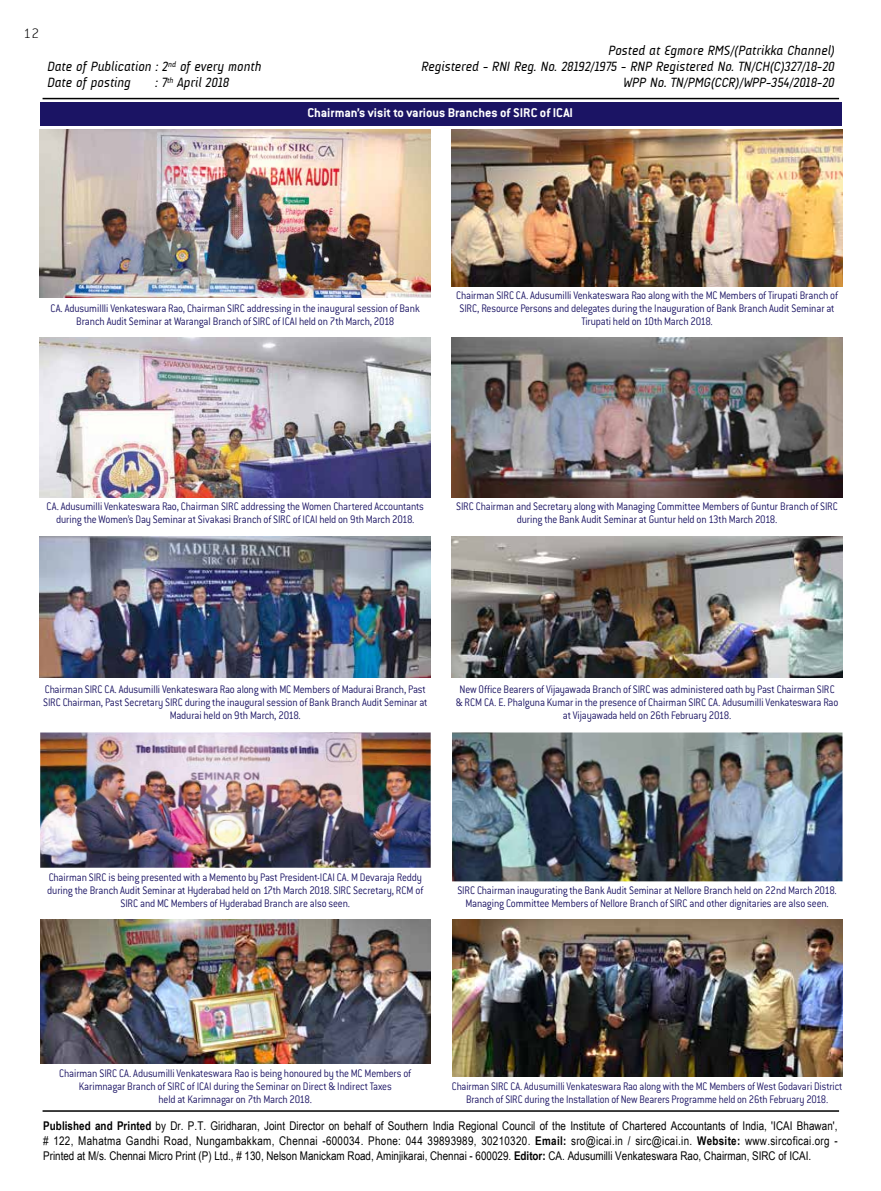
<style>
.page{position:relative;width:881px;height:1191px;background:#fff}
.page>*{position:absolute;margin:0;border:0;box-sizing:border-box;transform-origin:0 0}
.t1{font:200 15px "Conduit ITC";color:#000}
.t2{font:700 13.95px "Conduit ITC";color:#fff}
.t3{font:italic 13.5px "A Udimat";color:#000}
.t4{font:300 12px/12.9px "Conduit ITC";letter-spacing:-.015em;color:#1b1464;text-align:center;scale:.9 1}
.t5{font:12px/15px "Arial Narrow Special G1";color:#000;text-align:justify}
.t6{font:300 12px/12.9px "Conduit ITC";letter-spacing:-.015em;color:#1b1464;text-align:center;scale:.88 1}
.s1{font-weight:700}
</style>
<div class="page">
<hr style="left:43px;top:98px;width:795px;height:1px;background:#000">
<hr style="left:43px;top:1110px;width:795px;height:1px;background:#000">
<img style="left:40px;top:338px;width:390px;height:159px">
<img style="left:451px;top:338px;width:391px;height:159px">
<img style="left:40px;top:130px;width:390px;height:167px">
<img style="left:451px;top:130px;width:391px;height:156px">
<img style="left:40px;top:732px;width:390px;height:135px">
<img style="left:40px;top:919px;width:390px;height:144px">
<img style="left:452px;top:732px;width:390px;height:149px">
<img style="left:452px;top:919px;width:390px;height:157px">
<img style="left:40px;top:536px;width:390px;height:141px">
<img style="left:451px;top:536px;width:391px;height:141px">
<div style="left:40px;top:102px;width:801px;height:23px;background:#1b1464"></div>
<p class="t1" style="left:24px;top:24px;width:17px">12</p>
<p class="t3" style="left:608px;top:43px;width:228px">Posted at Egmore RMS/(Patrikka Channel)</p>
<p class="t3" style="left:47px;top:59px;width:216px">Date of Publication : 2<sup>nd</sup> of every month</p>
<p class="t3" style="left:421px;top:59px;width:414px">Registered - RNI Reg. No. 28192/1975 - RNP Registered No. TN/CH(C)327/18-20</p>
<p class="t3" style="left:47px;top:75px;width:85px">Date of posting</p>
<p class="t3" style="left:155px;top:75px;width:75px">: 7<sup>th</sup> April 2018</p>
<p class="t3" style="left:623px;top:75px;width:213px">WPP No. TN/PMG(CCR)/WPP-354/2018-20</p>
<p class="t2" style="left:307px;top:104px;width:267px">Chairman’s visit to various Branches of SIRC of ICAI</p>
<p class="t4" style="left:51px;top:301px;width:412px">CA. Adusumillli Venkateswara Rao, Chairman SIRC addressing in the inaugural session of Bank<br>Branch Audit Seminar at Warangal Branch of SIRC of ICAI held on 7th March, 2018</p>
<p class="t4" style="left:456px;top:289px;width:425px">Chairman SIRC CA. Adusumilli Venkateswara Rao along with the MC Members of Tirupati Branch of<br>SIRC, Resource Persons and delegates during the Inauguration of Bank Branch Audit Seminar at<br>Tirupati held on 10th March 2018.</p>
<p class="t4" style="left:47px;top:500px;width:420px">CA. Adusumilli Venkateswara Rao, Chairman SIRC addressing the Women Chartered Accountants during the Women’s Day Seminar at Sivakasi Branch of SIRC of ICAI held on 9th March 2018.</p>
<p class="t4" style="left:456px;top:500px;width:425px">SIRC Chairman and Secretary along with Managing Committee Members of Guntur Branch of SIRC during the Bank Audit Seminar at Guntur held on 13th March 2018.</p>
<p class="t4" style="left:43px;top:682px;width:428px">Chairman SIRC CA. Adusumilli Venkateswara Rao along with MC Members of Madurai Branch, Past<br>SIRC Chairman, Past Secretary SIRC during the inaugural session of Bank Branch Audit Seminar at<br>Madurai held on 9th March, 2018.</p>
<p class="t4" style="left:455px;top:682px;width:426px">New Office Bearers of Vijayawada Branch of SIRC was administered oath by Past Chairman SIRC &amp; RCM CA. E. Phalguna Kumar in the presence of Chairman SIRC CA. Adusumilli Venkateswara Rao at Vijayawada held on 26th February 2018.</p>
<p class="t4" style="left:47px;top:870px;width:419px">Chairman SIRC is being presented with a Memento by Past President-ICAI CA. M Devaraja Reddy during the Branch Audit Seminar at Hyderabad held on 17th March 2018. SIRC Secretary, RCM of<br>SIRC and MC Members of Hyderabad Branch are also seen.</p>
<p class="t4" style="left:457px;top:883px;width:423px">SIRC Chairman inaugurating the Bank Audit Seminar at Nellore Branch held on 22nd March 2018.<br>Managing Committee Members of Nellore Branch of SIRC and other dignitaries are also seen.</p>
<p class="t4" style="left:59px;top:1066px;width:392px">Chairman SIRC CA. Adusumilli Venkateswara Rao is being honoured by the MC Members of<br>Karimnagar Branch of SIRC of ICAI during the Seminar on Direct &amp; Indirect Taxes<br>held at Karimnagar on 7th March 2018.</p>
<p class="t6" style="left:451px;top:1079px;width:445px">Chairman SIRC CA. Adusumilli Venkateswara Rao along with the MC Members of West Godavari District<br>Branch of SIRC during the Installation of New Bearers Programme held on 26th February 2018.</p>
<p class="t5" style="left:43px;top:1117px;width:795px"><span class="s1">Published and Printed</span> by Dr. P.T. Giridharan, Joint Director on behalf of Southern India Regional Council of the Institute of Chartered Accountants of India, 'ICAI Bhawan', # 122, Mahatma Gandhi Road, Nungambakkam, Chennai -600034. Phone: 044 39893989, 30210320. <span class="s1">Email:</span> sro@icai.in / sirc@icai.in. <span class="s1">Website:</span> www.sircoficai.org - printed at M/s. Chennai Micro Print (P) Ltd., # 130, Nelson Manickam Road, Aminjikarai, Chennai - 600029. <span class="s1">Editor:</span> CA. Adusumilli Venkateswara Rao, Chairman, SIRC of ICAI.</p>
</div>
